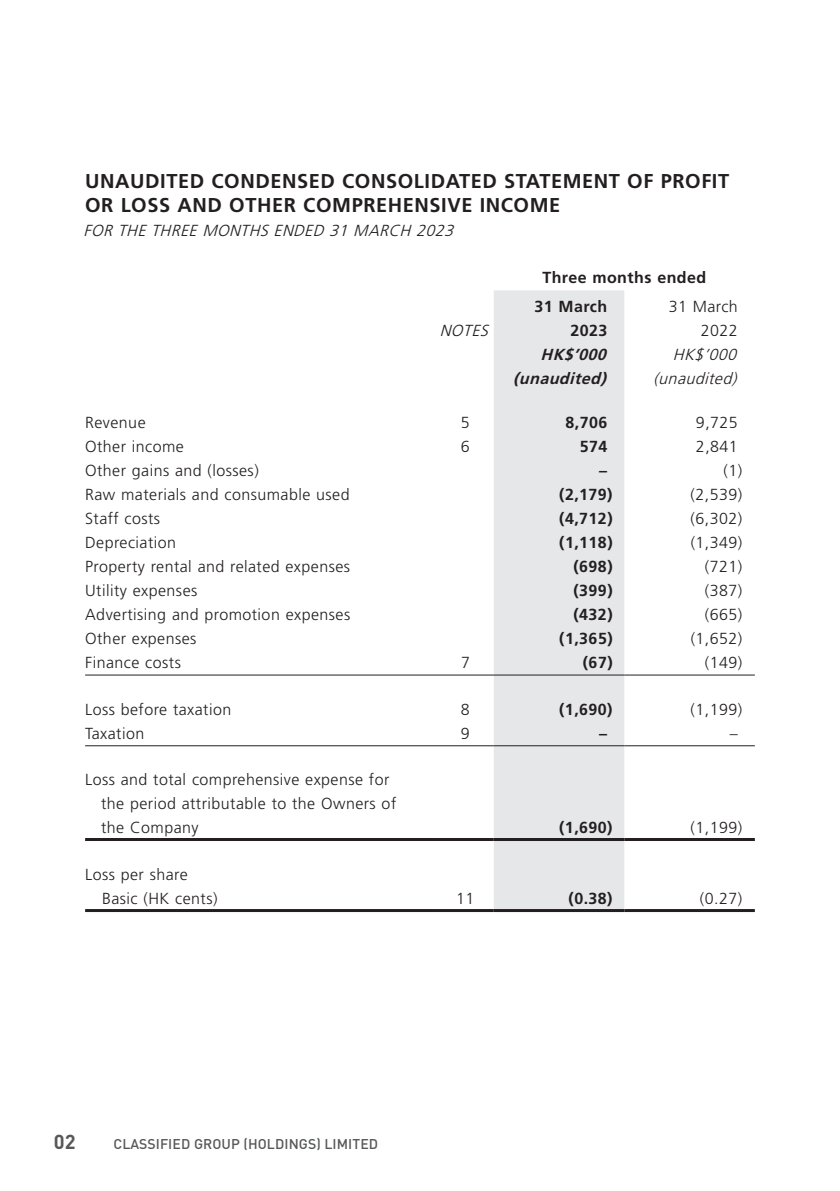
<style>
.page{position:relative;width:840px;height:1191px;background:#fff}
.page>*{position:absolute;margin:0;border:0;box-sizing:border-box;transform-origin:0 0}
.t1{font:700 20px/24px "Frutiger LT Std";letter-spacing:.03em;color:#231f20}
.t2{font:700 20px "DIN";color:#57585a}
.t3{font:300 16px/24px "Frutiger LT Std";letter-spacing:.03em;color:#231f20}
.t4{font:700 16px/24px "Frutiger LT Std";letter-spacing:.03em;color:#231f20;text-align:right}
.t5{font:italic 300 16px "Frutiger LT Std";color:#231f20}
.t6{font:italic 700 16px "Frutiger LT Std";color:#231f20}
.t7{font:500 14px "DIN";letter-spacing:.005em;color:#57585a}
</style>
<div class="page">
<div style="left:493px;top:290px;width:131px;height:619px;background:#e6e7e9"></div>
<hr style="left:85px;top:674px;width:352px;height:1px;background:#231f20">
<hr style="left:437px;top:674px;width:56px;height:1px;background:#231f20">
<hr style="left:493px;top:674px;width:131px;height:1px;background:#231f20">
<hr style="left:624px;top:674px;width:130px;height:1px;background:#231f20">
<hr style="left:85px;top:745px;width:352px;height:1px;background:#231f20">
<hr style="left:437px;top:745px;width:56px;height:1px;background:#231f20">
<hr style="left:493px;top:745px;width:131px;height:1px;background:#231f20">
<hr style="left:624px;top:745px;width:130px;height:1px;background:#231f20">
<hr style="left:85px;top:838px;width:352px;height:3px;background:#231f20">
<hr style="left:437px;top:838px;width:56px;height:3px;background:#231f20">
<hr style="left:493px;top:838px;width:131px;height:3px;background:#231f20">
<hr style="left:624px;top:838px;width:130px;height:3px;background:#231f20">
<hr style="left:85px;top:909px;width:352px;height:3px;background:#231f20">
<hr style="left:437px;top:909px;width:56px;height:3px;background:#231f20">
<hr style="left:493px;top:909px;width:131px;height:3px;background:#231f20">
<hr style="left:624px;top:909px;width:130px;height:3px;background:#231f20">
<p class="t1" style="left:85px;top:169px;width:645px">UNAUDITED CONDENSED CONSOLIDATED STATEMENT OF PROFIT<br>OR LOSS AND OTHER COMPREHENSIVE INCOME</p>
<p class="t5" style="left:83px;top:221px;width:376px">FOR THE THREE MONTHS ENDED 31 MARCH 2023</p>
<p class="t4" style="left:542px;top:265px;width:165px">Three months ended</p>
<p class="t5" style="left:439px;top:322px;width:54px">NOTES</p>
<p class="t4" style="left:534px;top:295px;width:74px">31 March<br>2023</p>
<p class="t3" style="left:668px;top:295px;width:71px;text-align:right">31 March<br>2022</p>
<p class="t6" style="left:540px;top:345px;width:72px">HK$’000</p>
<p class="t5" style="left:672px;top:346px;width:70px">HK$’000</p>
<p class="t6" style="left:513px;top:369px;width:99px">(unaudited)</p>
<p class="t5" style="left:653px;top:370px;width:89px">(unaudited)</p>
<p class="t3" style="left:85px;top:410px;width:62px">Revenue</p>
<p class="t3" style="left:460px;top:410px;width:10px">5</p>
<p class="t4" style="left:565px;top:410px;width:43px">8,706</p>
<p class="t3" style="left:695px;top:410px;width:43px">9,725</p>
<p class="t3" style="left:85px;top:434px;width:100px">Other income</p>
<p class="t3" style="left:460px;top:434px;width:10px">6</p>
<p class="t4" style="left:579px;top:434px;width:29px">574</p>
<p class="t3" style="left:695px;top:434px;width:43px">2,841</p>
<p class="t3" style="left:85px;top:458px;width:175px">Other gains and (losses)</p>
<p class="t4" style="left:599px;top:458px;width:9px">–</p>
<p class="t3" style="left:723px;top:458px;width:20px">(1)</p>
<p class="t3" style="left:85px;top:482px;width:266px">Raw materials and consumable used</p>
<p class="t4" style="left:559px;top:482px;width:55px">(2,179)</p>
<p class="t3" style="left:690px;top:482px;width:53px">(2,539)</p>
<p class="t3" style="left:85px;top:506px;width:76px">Staff costs</p>
<p class="t4" style="left:559px;top:506px;width:55px">(4,712)</p>
<p class="t3" style="left:690px;top:506px;width:53px">(6,302)</p>
<p class="t3" style="left:85px;top:530px;width:92px">Depreciation</p>
<p class="t4" style="left:559px;top:530px;width:55px">(1,118)</p>
<p class="t3" style="left:690px;top:530px;width:53px">(1,349)</p>
<p class="t3" style="left:85px;top:554px;width:266px">Property rental and related expenses</p>
<p class="t4" style="left:573px;top:554px;width:41px">(698)</p>
<p class="t3" style="left:704px;top:554px;width:39px">(721)</p>
<p class="t3" style="left:85px;top:578px;width:114px">Utility expenses</p>
<p class="t4" style="left:573px;top:578px;width:41px">(399)</p>
<p class="t3" style="left:704px;top:578px;width:39px">(387)</p>
<p class="t3" style="left:85px;top:602px;width:266px">Advertising and promotion expenses</p>
<p class="t4" style="left:573px;top:602px;width:41px">(432)</p>
<p class="t3" style="left:704px;top:602px;width:39px">(665)</p>
<p class="t3" style="left:85px;top:626px;width:113px">Other expenses</p>
<p class="t4" style="left:559px;top:626px;width:55px">(1,365)</p>
<p class="t3" style="left:690px;top:626px;width:53px">(1,652)</p>
<p class="t3" style="left:85px;top:650px;width:97px">Finance costs</p>
<p class="t3" style="left:460px;top:650px;width:10px">7</p>
<p class="t4" style="left:582px;top:650px;width:31px">(67)</p>
<p class="t3" style="left:704px;top:650px;width:39px">(149)</p>
<p class="t3" style="left:85px;top:697px;width:148px">Loss before taxation</p>
<p class="t3" style="left:460px;top:697px;width:10px">8</p>
<p class="t4" style="left:559px;top:697px;width:55px">(1,690)</p>
<p class="t3" style="left:690px;top:697px;width:53px">(1,199)</p>
<p class="t3" style="left:85px;top:721px;width:61px">Taxation</p>
<p class="t3" style="left:460px;top:721px;width:10px">9</p>
<p class="t4" style="left:599px;top:721px;width:9px">–</p>
<p class="t3" style="left:729px;top:721px;width:9px">–</p>
<p class="t3" style="left:101px;top:768px;width:296px;text-indent:-16px">Loss and total comprehensive expense for the period attributable to the Owners of the Company</p>
<p class="t4" style="left:559px;top:815px;width:55px">(1,690)</p>
<p class="t3" style="left:690px;top:816px;width:53px">(1,199)</p>
<p class="t3" style="left:102px;top:862px;width:117px;text-indent:-17px">Loss per share<br>Basic (HK cents)</p>
<p class="t3" style="left:456px;top:886px;width:20px">11</p>
<p class="t4" style="left:568px;top:886px;width:46px">(0.38)</p>
<p class="t3" style="left:699px;top:886px;width:44px">(0.27)</p>
<p class="t2" style="left:54px;top:1129px;width:23px">02</p>
<p class="t7" style="left:113px;top:1135px;width:266px">CLASSIFIED GROUP (HOLDINGS) LIMITED</p>
</div>
